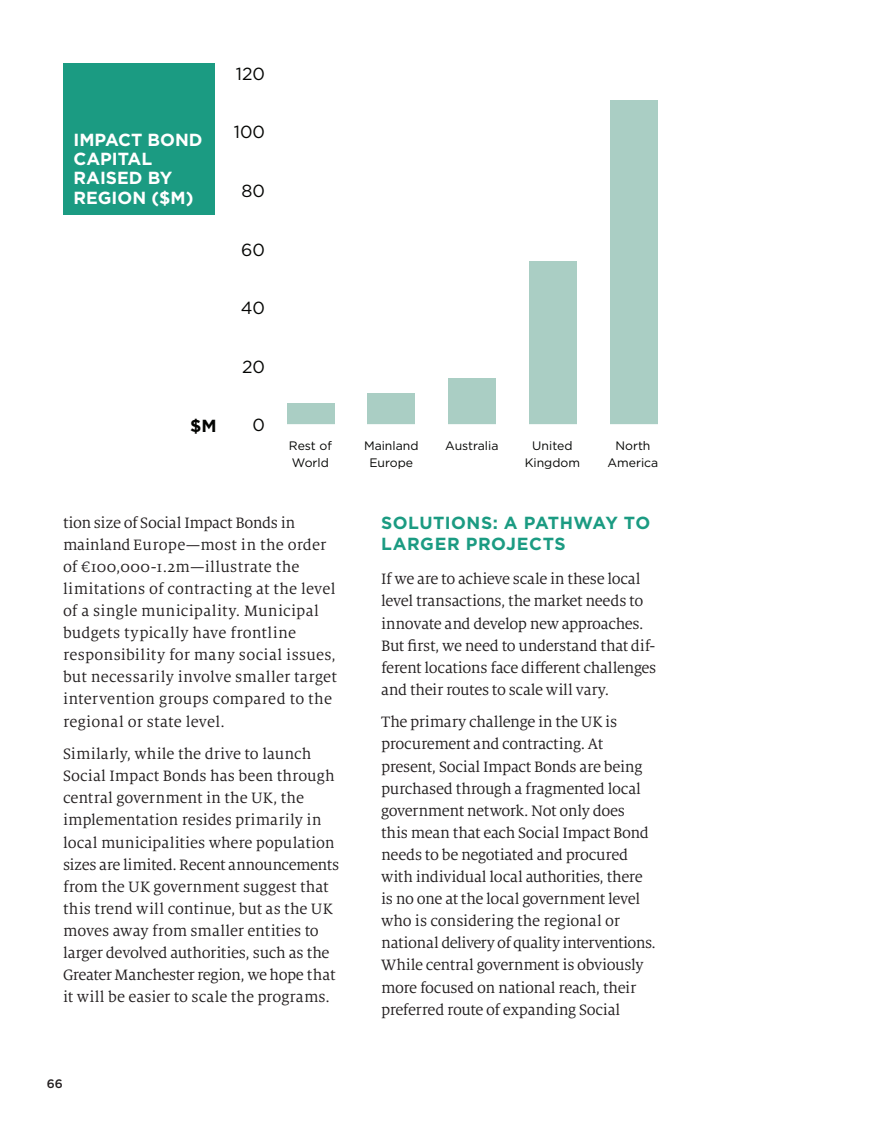
<style>
.page{position:relative;width:882px;height:1134px;background:#fff}
.page>*{position:absolute;margin:0;border:0;box-sizing:border-box;transform-origin:0 0}
.t1{font:700 17.5px/19.2px "Gotham";color:#fff}
.subheading_-_reflect{font:700 17.5px/21px "Gotham";letter-spacing:.03em;color:#1b9b82}
.t2{font:17.5px "Gotham";color:#040503}
.t3{font:700 17.5px "Gotham";color:#040503}
.body{font:16.62px/22.1px "Milo Serif OT";letter-spacing:-.01em;color:#231f20}
.body-2{font:16.62px/22.1px "Milo Serif OT";letter-spacing:.015em;color:#231f20}
.t4{font:12.25px/16.8px "Gotham";color:#040503;text-align:center}
.t5{font:500 12.25px "Gotham";color:#231f20}
</style>
<div class="page">
<div style="left:367px;top:393px;width:48px;height:31px;background:#aacec4"></div>
<div style="left:287px;top:403px;width:48px;height:21px;background:#aacec4"></div>
<div style="left:448px;top:378px;width:48px;height:47px;background:#aacec4"></div>
<div style="left:529px;top:261px;width:48px;height:164px;background:#aacec4"></div>
<div style="left:610px;top:100px;width:48px;height:325px;background:#aacec4"></div>
<hr style="left:282px;top:424px;width:379px;height:3px;background:#fff">
<div style="left:63px;top:63px;width:151px;height:151px;background:#1b9b82"></div>
<p class="t1" style="left:74px;top:130px;width:131px">IMPACT BOND<br>CAPITAL<br>RAISED BY<br>REGION ($M)</p>
<p class="t2" style="left:236px;top:64px;width:31px">120</p>
<p class="t2" style="left:234px;top:122px;width:33px">100</p>
<p class="t2" style="left:242px;top:181px;width:25px">80</p>
<p class="t2" style="left:241px;top:240px;width:25px">60</p>
<p class="t2" style="left:241px;top:298px;width:26px">40</p>
<p class="t2" style="left:242px;top:357px;width:24px">20</p>
<p class="t3" style="left:190px;top:415px;width:28px">$M</p>
<p class="t2" style="left:253px;top:416px;width:14px">0</p>
<p class="t4" style="left:289px;top:437px;width:44px;text-align:left">Rest of<br>World</p>
<p class="t4" style="left:445px;top:437px;width:55px">Australia</p>
<p class="t4" style="left:525px;top:437px;width:57px">United<br>Kingdom</p>
<p class="t4" style="left:608px;top:437px;width:52px">North<br>America</p>
<p class="t4" style="left:364px;top:437px;width:56px">Mainland<br>Europe</p>
<p class="body-2" style="left:63px;top:512px;width:275px">tion size of Social Impact Bonds in mainland Europe—most in the order of €100,000-1.2m—illustrate the limitations of contracting at the level of a single municipality. Municipal budgets typically have frontline responsibility for many social issues, but necessarily involve smaller target intervention groups compared to the regional or state level.</p>
<p class="body" style="left:63px;top:743px;width:278px">Similarly, while the drive to launch Social Impact Bonds has been through central government in the UK, the implementation resides primarily in local municipalities where population sizes are limited. Recent announcements from the UK government suggest that this trend will continue, but as the UK moves away from smaller entities to larger devolved authorities, such as the Greater Manchester region, we hope that it will be easier to scale the programs.</p>
<p class="t5" style="left:47px;top:1077px;width:18px">66</p>
<p class="subheading_-_reflect" style="left:381px;top:512px;width:271px">SOLUTIONS: A PATHWAY TO<br>LARGER PROJECTS</p>
<p class="body" style="left:381px;top:568px;width:277px">If we are to achieve scale in these local level transactions, the market needs to innovate and develop new approaches.<br>But first, we need to understand that dif&shy;ferent locations face different challenges and their routes to scale will vary.</p>
<p class="body" style="left:381px;top:712px;width:276px">The primary challenge in the UK is procurement and contracting. At present, Social Impact Bonds are being purchased through a fragmented local government network. Not only does this mean that each Social Impact Bond needs to be negotiated and procured with individual local authorities, there is no one at the local government level who is considering the regional or national delivery of quality interventions.<br>While central government is obviously more focused on national reach, their preferred route of expanding Social</p>
</div>
